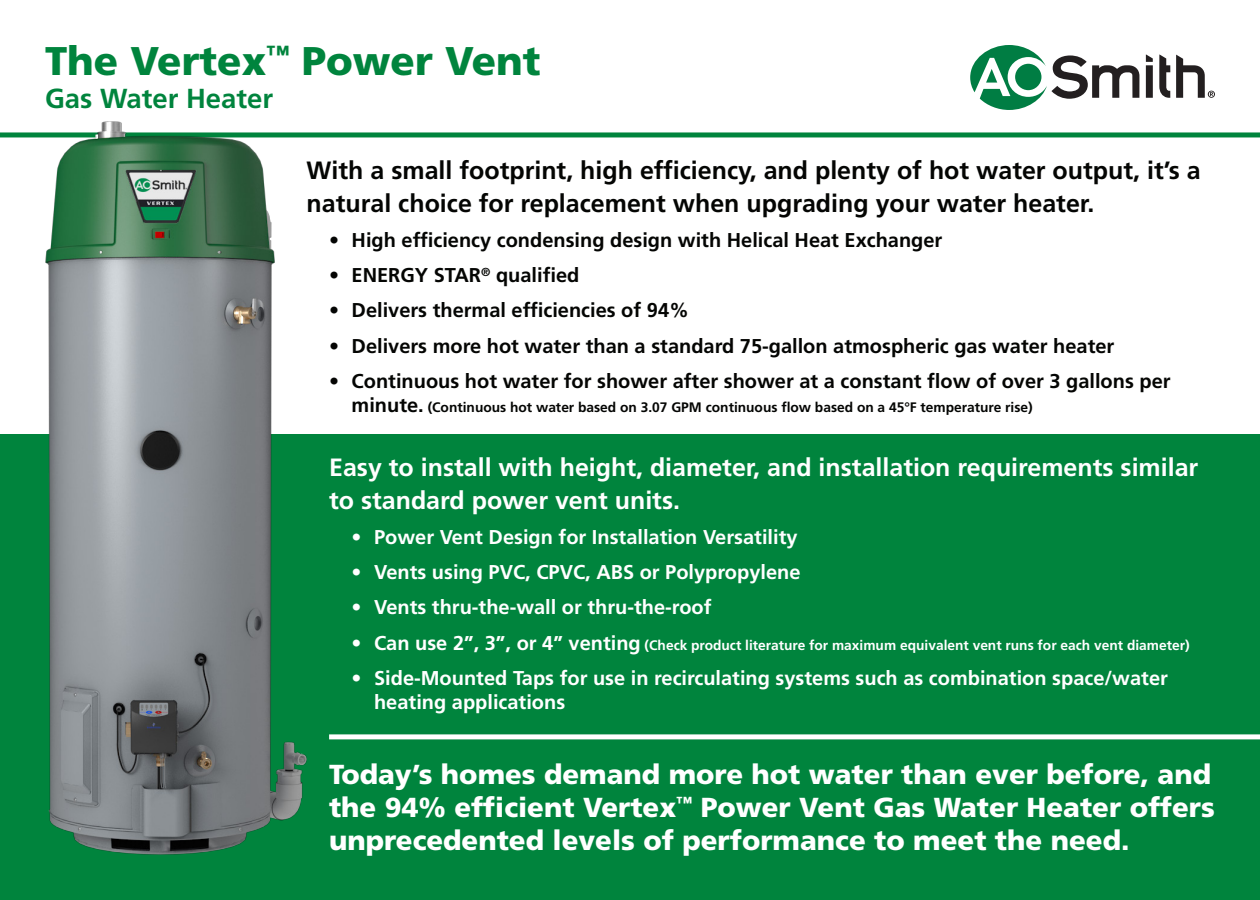
<style>
.page{position:relative;width:1260px;height:900px;background:#fff}
.page>*{position:absolute;margin:0;border:0;box-sizing:border-box;transform-origin:0 0}
.t1{font:900 40px "Frutiger LT Std";color:#00843d}
.t2{font:900 27.5px/33px "Frutiger LT Std";color:#fff}
.t3{font:700 27.5px "Frutiger LT Std";color:#00843d}
.t4{font:700 25px/33px "Frutiger LT Std";color:#040503}
.t5{font:700 25px/33px "Frutiger LT Std";color:#fff}
.t6{font:700 20px "Frutiger LT Std";color:#040503}
.t7{font:700 20px/24px "Frutiger LT Std";color:#fff}
.t8{font:700 13.75px "Frutiger LT Std";color:#fff}
.t9{font:700 13.75px "Frutiger LT Std";color:#040503}
.s1{font-size:20px}
</style>
<div class="page">
<div style="left:0;top:434px;width:1260px;height:466px;background:#00843d"></div>
<div style="left:0;top:132px;width:1260px;height:5px;background:#00843d"></div>
<img style="left:45px;top:121px;width:262px;height:734px">
<svg style="left:1159px;top:55px;width:11px;height:43px"></svg>
<svg style="left:1146px;top:55px;width:7px;height:43px"></svg>
<svg style="left:1176px;top:55px;width:39px;height:43px"></svg>
<svg style="left:970px;top:45px;width:169px;height:65px"></svg>
<div style="left:329px;top:734px;width:931px;height:5px;background:#fff"></div>
<p class="t1" style="left:45px;top:37px;width:497px">The Vertex<sup>™</sup> Power Vent</p>
<p class="t3" style="left:45px;top:82px;width:230px">Gas Water Heater</p>
<p class="t4" style="left:307px;top:154px;width:896px">With a small footprint, high efficiency, and plenty of hot water output, it’s a natural choice for replacement when upgrading your water heater.</p>
<p class="t6" style="left:329px;top:228px;width:615px">• High efficiency condensing design with Helical Heat Exchanger</p>
<p class="t6" style="left:329px;top:264px;width:252px">• ENERGY STAR<sup>®</sup> qualified</p>
<p class="t6" style="left:329px;top:299px;width:362px">• Delivers thermal efficiencies of 94%</p>
<p class="t6" style="left:329px;top:334px;width:787px">• Delivers more hot water than a standard 75-gallon atmospheric gas water heater</p>
<p class="t6" style="left:329px;top:369px;width:843px">• Continuous hot water for shower after shower at a constant flow of over 3 gallons per</p>
<p class="t9" style="left:352px;top:399px;width:683px"><span class="s1">minute.</span> (Continuous hot water based on 3.07 GPM continuous flow based on a 45°F temperature rise)</p>
<p class="t5" style="left:329px;top:451px;width:871px">Easy to install with height, diameter, and installation requirements similar to standard power vent units.</p>
<p class="t7" style="left:352px;top:525px;width:447px">• Power Vent Design for Installation Versatility</p>
<p class="t7" style="left:352px;top:560px;width:450px">• Vents using PVC, CPVC, ABS or Polypropylene</p>
<p class="t7" style="left:352px;top:596px;width:361px">• Vents thru-the-wall or thru-the-roof</p>
<p class="t8" style="left:352px;top:637px;width:840px"><span class="s1">• Can use 2”, 3”, or 4” venting</span> (Check product literature for maximum equivalent vent runs for each vent diameter)</p>
<p class="t7" style="left:374px;top:666px;width:795px;text-indent:-22px">• Side-Mounted Taps for use in recirculating systems such as combination space/water heating applications</p>
<p class="t2" style="left:329px;top:758px;width:887px">Today’s homes demand more hot water than ever before, and the 94% efficient Vertex<sup>™</sup> Power Vent Gas Water Heater offers unprecedented levels of performance to meet the need.</p>
</div>
